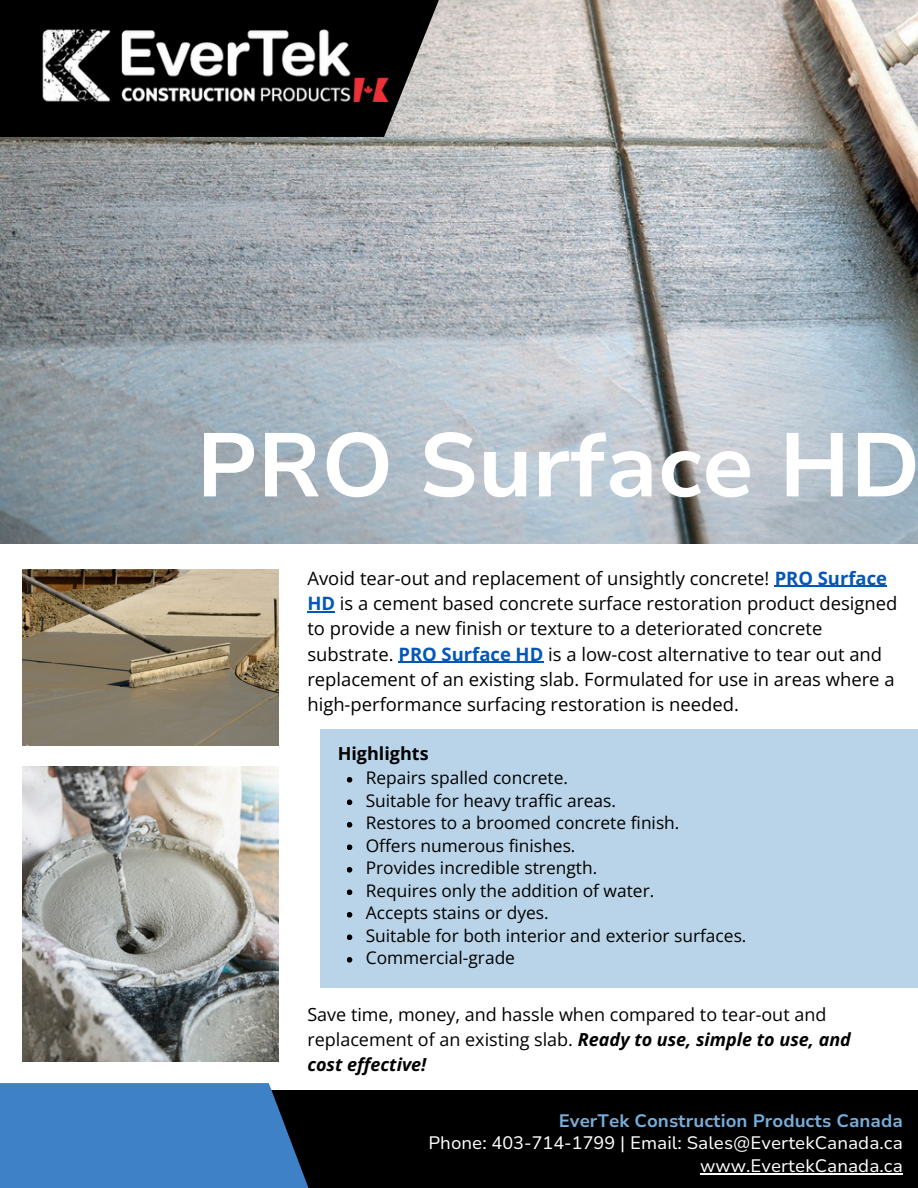
<style>
.page{position:relative;width:918px;height:1188px;background:#fff}
.page>*{position:absolute;margin:0;border:0;box-sizing:border-box;transform-origin:0 0}
.t1{font:700 90px "Nunito Sans 10 pt";color:#fff}
.t2{font:18.45px/25.3px "Open Sans";color:#000}
.t3{font:18px/24.8px "Open Sans";color:#000}
.t4{font:18px "Nunito Sans 10 pt";color:#fff}
.t5{font:700 18px "Nunito Sans 10 pt";color:#77aedb}
.t6{font:700 18px "Open Sans";color:#000}
.t7{font:17.4px/22.5px "Open Sans";color:#000}
.s1{font-weight:700;color:#0457b8}
.s2{font-weight:700;font-style:italic}
</style>
<div class="page">
<img style="left:0;top:0;width:918px;height:543px">
<img style="left:23px;top:570px;width:255px;height:175px">
<svg style="left:0;top:0;width:439px;height:137px;background:#2f2e2e"></svg>
<div style="left:261px;top:1091px;width:657px;height:97px;background:#000"></div>
<svg style="left:0;top:1083px;width:309px;height:105px;background:#3c7abc"></svg>
<img style="left:30px;top:0;width:337px;height:130px">
<div style="left:321px;top:730px;width:597px;height:258px;background:#b9d4e8"></div>
<img style="left:23px;top:767px;width:255px;height:294px">
<svg style="left:347px;top:777px;width:5px;height:6px"></svg>
<svg style="left:347px;top:799px;width:5px;height:6px"></svg>
<svg style="left:347px;top:822px;width:5px;height:6px"></svg>
<svg style="left:347px;top:844px;width:5px;height:6px"></svg>
<svg style="left:347px;top:867px;width:5px;height:6px"></svg>
<svg style="left:347px;top:889px;width:5px;height:6px"></svg>
<svg style="left:347px;top:912px;width:5px;height:6px"></svg>
<svg style="left:347px;top:934px;width:5px;height:6px"></svg>
<svg style="left:347px;top:957px;width:5px;height:6px"></svg>
<hr style="left:775px;top:586px;width:112px;height:1px;background:#0457b8">
<svg style="left:307px;top:611px;width:28px;height:1px"></svg>
<hr style="left:398px;top:662px;width:146px;height:1px;background:#0457b8">
<hr style="left:700px;top:1173px;width:203px;height:1px;background:#fff">
<img style="left:352px;top:75px;width:39px;height:27px">
<p class="t1" style="left:196px;top:405px;width:726px">PRO Surface HD</p>
<h2 class="t2" style="left:307px;top:565px;width:592px">Avoid tear-out and replacement of unsightly concrete! <span class="s1">PRO Surface HD</span> is a cement based concrete surface restoration product designed to provide a new finish or texture to a deteriorated concrete substrate. <span class="s1">PRO Surface HD</span> is a low-cost alternative to tear out and replacement of an existing slab. Formulated for use in areas where a high-performance surfacing restoration is needed.</h2>
<p class="t6" style="left:338px;top:740px;width:92px">Highlights</p>
<p class="t7" style="left:366px;top:766px;width:204px">Repairs spalled concrete.</p>
<p class="t7" style="left:366px;top:789px;width:252px">Suitable for heavy traffic areas.</p>
<p class="t7" style="left:366px;top:811px;width:315px">Restores to a broomed concrete finish.</p>
<p class="t7" style="left:366px;top:834px;width:211px">Offers numerous finishes.</p>
<p class="t7" style="left:366px;top:856px;width:233px">Provides incredible strength.</p>
<p class="t7" style="left:366px;top:879px;width:290px">Requires only the addition of water.</p>
<p class="t7" style="left:366px;top:901px;width:184px">Accepts stains or dyes.</p>
<p class="t7" style="left:366px;top:924px;width:382px">Suitable for both interior and exterior surfaces.<br>Commercial-grade</p>
<p class="t3" style="left:307px;top:1002px;width:545px">Save time, money, and hassle when compared to tear-out and replacement of an existing slab. <span class="s2">Ready to use, simple to use, and cost effective!</span></p>
<p class="t5" style="left:559px;top:1109px;width:346px">EverTek Construction Products Canada</p>
<p class="t4" style="left:428px;top:1131px;width:476px">Phone: 403-714-1799 | Email: Sales@EvertekCanada.ca</p>
<p class="t4" style="left:700px;top:1154px;width:204px">www.EvertekCanada.ca</p>
</div>
